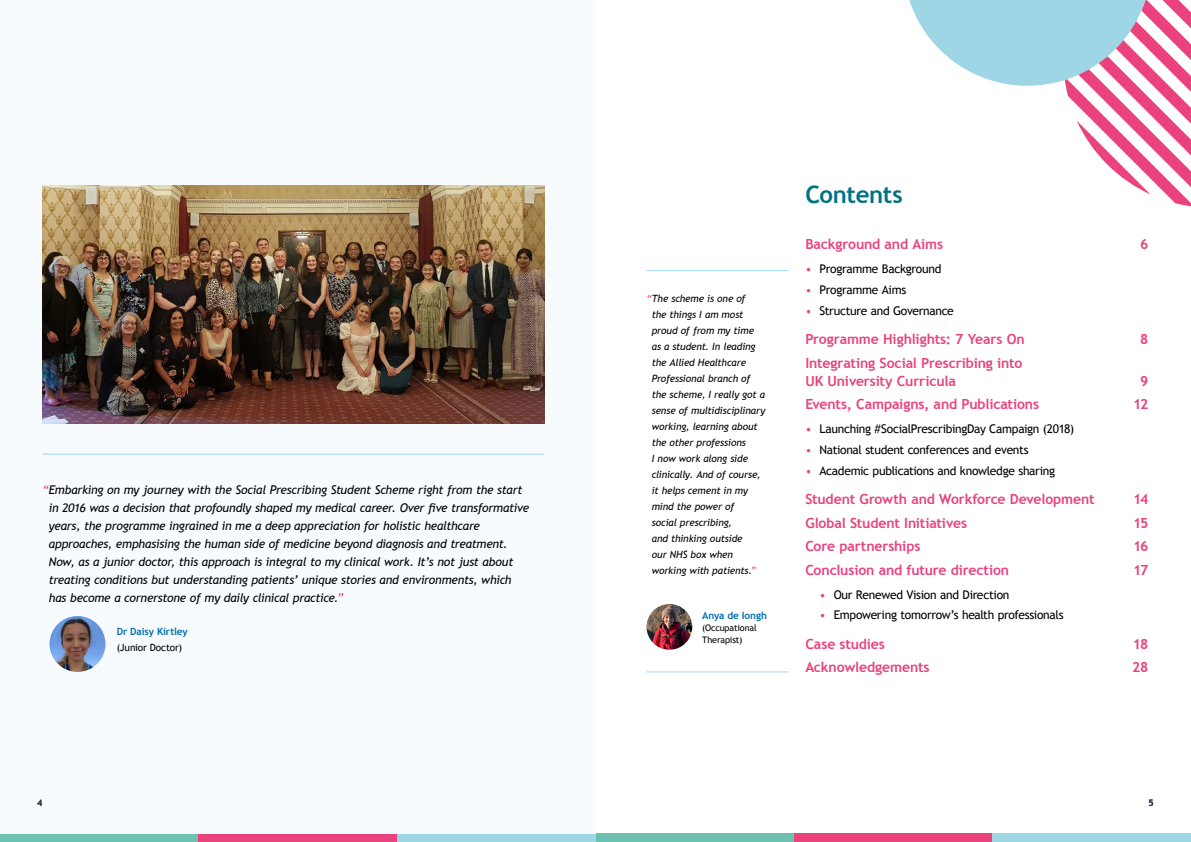
<style>
.page{position:relative;width:1191px;height:842px;background:#fff}
.page>*{position:absolute;margin:0;border:0;box-sizing:border-box;transform-origin:0 0}
.Page_Heading{font:700 24px "Trebuchet MS";letter-spacing:-.015em;color:#007381}
.Numbering{font:700 14px/18px "Trebuchet MS";letter-spacing:-.01em;color:#e9427d}
.t1{font:italic 12px/18px "Trebuchet MS";letter-spacing:-.02em;color:#000}
.t2{font:12px "Trebuchet MS";letter-spacing:-.025em;color:#000}
.t3{font:italic 10px/16px "Trebuchet MS";letter-spacing:-.01em;color:#000}
.Body_Copy{font:700 10px/16px "Trebuchet MS";letter-spacing:-.01em;color:#006eab}
.Body_Copy-2{font:9px/12px "Trebuchet MS";letter-spacing:-.015em;color:#000}
.t4{font:700 9px "Trebuchet MS";color:#343a4e}
.s1{color:#e9427d}
.s2{font-weight:400;color:#000}
</style>
<div class="page">
<div style="left:595px;top:833px;width:199px;height:9px;background:#6cc1b0"></div>
<div style="left:0;top:833px;width:198px;height:9px;background:#6cc1b0"></div>
<div style="left:794px;top:833px;width:198px;height:9px;background:#e9427d"></div>
<div style="left:198px;top:833px;width:199px;height:9px;background:#e9427d"></div>
<div style="left:992px;top:833px;width:199px;height:9px;background:#9ed6e6"></div>
<div style="left:397px;top:833px;width:198px;height:9px;background:#9ed6e6"></div>
<div style="left:0;top:0;width:595px;height:833px;background:#f7fbfe"></div>
<svg style="left:909px;top:0;width:282px;height:207px"></svg>
<img style="left:43px;top:185px;width:501px;height:238px">
<hr style="left:43px;top:454px;width:501px;height:1px;background:#9cd7f6">
<img style="left:49px;top:616px;width:56px;height:56px;border-radius:28px">
<hr style="left:646px;top:671px;width:142px;height:1px;background:#9cd7f6">
<img style="left:646px;top:604px;width:46px;height:46px;border-radius:23px">
<hr style="left:646px;top:270px;width:142px;height:1px;background:#9cd7f6">
<p class="t1" style="left:49px;top:481px;width:482px;text-indent:-6px"><span class="s1">“</span>Embarking on my journey with the Social Prescribing Student Scheme right from the start in 2016 was a decision that profoundly shaped my medical career. Over five transformative years, the programme ingrained in me a deep appreciation for holistic healthcare approaches, emphasising the human side of medicine beyond diagnosis and treatment.<br>Now, as a junior doctor, this approach is integral to my clinical work. It’s not just about treating conditions but understanding patients’ unique stories and environments, which has become a cornerstone of my daily clinical practice.<span class="s1">”</span></p>
<p class="Body_Copy" style="left:117px;top:624px;width:72px">Dr Daisy Kirtley <span class="s2">(Junior Doctor)</span></p>
<p class="t3" style="left:652px;top:291px;width:115px;text-indent:-5px"><span class="s1">“</span>The scheme is one of<br>the things I am most proud of from my time as a student. In leading the Allied Healthcare<br>Professional branch of the scheme, I really got a sense of multidisciplinary working, learning about the other professions<br>I now work along side clinically. And of course, it helps cement in my mind the power of<br>social prescribing,<br>and thinking outside<br>our NHS box when working with patients.<span class="s1">”</span></p>
<p class="Body_Copy" style="left:702px;top:607px;width:66px">Anya de Iongh</p>
<p class="Body_Copy-2" style="left:702px;top:621px;width:56px">(Occupational<br>Therapist)</p>
<p class="Page_Heading" style="left:805px;top:179px;width:99px">Contents</p>
<p class="Numbering" style="left:805px;top:235px;width:139px">Background and Aims</p>
<p class="Numbering" style="left:1140px;top:235px;width:10px">6</p>
<p class="t2" style="left:805px;top:261px;width:138px"><span class="s1">•</span> Programme Background</p>
<p class="t2" style="left:805px;top:282px;width:102px"><span class="s1">•</span> Programme Aims</p>
<p class="t2" style="left:805px;top:303px;width:150px"><span class="s1">•</span> Structure and Governance</p>
<p class="Numbering" style="left:805px;top:330px;width:221px">Programme Highlights: 7 Years On</p>
<p class="Numbering" style="left:1140px;top:330px;width:10px">8</p>
<p class="Numbering" style="left:805px;top:354px;width:219px">Integrating Social Prescribing into<br>UK University Curricula</p>
<p class="Numbering" style="left:1140px;top:372px;width:10px">9</p>
<p class="Numbering" style="left:805px;top:395px;width:235px">Events, Campaigns, and Publications</p>
<p class="Numbering" style="left:1133px;top:395px;width:17px">12</p>
<p class="t2" style="left:805px;top:422px;width:270px"><span class="s1">•</span> Launching #SocialPrescribingDay Campaign (2018)</p>
<p class="t2" style="left:805px;top:442px;width:225px"><span class="s1">•</span> National student conferences and events</p>
<p class="t2" style="left:805px;top:463px;width:251px"><span class="s1">•</span> Academic publications and knowledge sharing</p>
<p class="Numbering" style="left:805px;top:490px;width:291px">Student Growth and Workforce Development</p>
<p class="Numbering" style="left:1133px;top:490px;width:17px">14</p>
<p class="Numbering" style="left:805px;top:514px;width:163px">Global Student Initiatives</p>
<p class="Numbering" style="left:1133px;top:514px;width:17px">15</p>
<p class="Numbering" style="left:805px;top:537px;width:117px">Core partnerships</p>
<p class="Numbering" style="left:1133px;top:537px;width:17px">16</p>
<p class="Numbering" style="left:805px;top:561px;width:205px">Conclusion and future direction</p>
<p class="Numbering" style="left:1133px;top:561px;width:17px">17</p>
<p class="t2" style="left:819px;top:587px;width:191px"><span class="s1">•</span> Our Renewed Vision and Direction</p>
<p class="t2" style="left:819px;top:608px;width:245px"><span class="s1">•</span> Empowering tomorrow’s health professionals</p>
<p class="Numbering" style="left:805px;top:635px;width:81px">Case studies</p>
<p class="Numbering" style="left:1133px;top:635px;width:17px">18</p>
<p class="Numbering" style="left:805px;top:658px;width:126px">Acknowledgements</p>
<p class="Numbering" style="left:1132px;top:658px;width:18px">28</p>
<p class="t4" style="left:37px;top:797px;width:7px">4</p>
<p class="t4" style="left:1148px;top:797px;width:7px">5</p>
</div>
